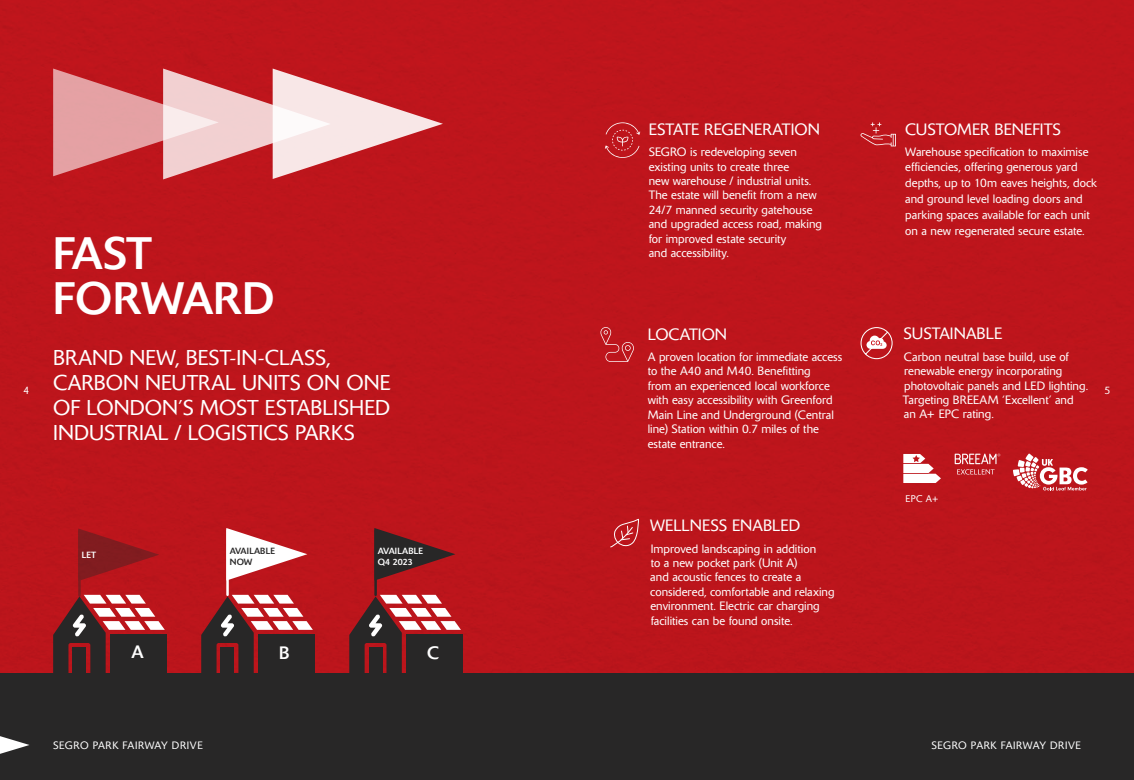
<style>
.page{position:relative;width:1134px;height:780px;background:#bd151c}
.page>*{position:absolute;margin:0;border:0;box-sizing:border-box;transform-origin:0 0}
.t1{font:45px/45px "Delta BQ";color:#fff}
.t2{font:300 21.25px/25px "Delta BQ";color:#fff}
.t3{font:17.75px "Delta BQ";color:#fff}
.t4{font:300 16.25px "Delta BQ";letter-spacing:.005em;color:#fff}
.t5{font:300 12px/14.4px "Delta BQ";letter-spacing:.005em;color:#fff}
.t6{font:300 10.62px "Delta BQ";letter-spacing:.055em;color:#fff}
.t7{font:300 9.62px "Delta BQ";color:#fff}
.t8{font:8.88px/10.8px "Delta BQ";color:#fff}
.t9{font:8.88px/10.8px "Delta BQ";color:#282727}
</style>
<div class="page">
<svg style="left:78px;top:528px;width:81px;height:53px"></svg>
<hr style="left:78px;top:530px;width:3px;height:65px;background:#282727">
<div style="left:0;top:673px;width:1134px;height:107px;background:#282727"></div>
<svg style="left:53px;top:69px;width:390px;height:110px"></svg>
<svg style="left:605px;top:122px;width:35px;height:36px"></svg>
<svg style="left:600px;top:327px;width:34px;height:35px"></svg>
<svg style="left:860px;top:122px;width:36px;height:24px"></svg>
<svg style="left:955px;top:453px;width:45px;height:21px"></svg>
<svg style="left:860px;top:327px;width:33px;height:32px"></svg>
<svg style="left:903px;top:454px;width:38px;height:29px"></svg>
<svg style="left:1013px;top:453px;width:75px;height:37px"></svg>
<svg style="left:610px;top:518px;width:29px;height:30px"></svg>
<svg style="left:226px;top:528px;width:81px;height:52px"></svg>
<hr style="left:226px;top:530px;width:3px;height:64px;background:#fff">
<svg style="left:374px;top:528px;width:81px;height:52px"></svg>
<hr style="left:374px;top:530px;width:3px;height:64px;background:#282727">
<div style="left:110px;top:634px;width:57px;height:39px;background:#282727"></div>
<svg style="left:53px;top:594px;width:112px;height:79px"></svg>
<div style="left:258px;top:634px;width:57px;height:39px;background:#282727"></div>
<svg style="left:201px;top:594px;width:112px;height:79px"></svg>
<div style="left:406px;top:634px;width:57px;height:39px;background:#282727"></div>
<svg style="left:349px;top:594px;width:112px;height:79px"></svg>
<svg style="left:0;top:736px;width:29px;height:17px"></svg>
<h1 class="t1" style="left:53px;top:231px;width:223px">FAST<br>FORWARD</h1>
<h3 class="t4" style="left:649px;top:119px;width:173px">ESTATE REGENERATION</h3>
<p class="t5" style="left:649px;top:145px;width:175px">SEGRO is redeveloping seven existing units to create three<br>new warehouse / industrial units.<br>The estate will benefit from a new<br>24/7 manned security gatehouse and upgraded access road, making for improved estate security<br>and accessibility.</p>
<h3 class="t4" style="left:905px;top:119px;width:157px">CUSTOMER BENEFITS</h3>
<p class="t5" style="left:905px;top:145px;width:185px">Warehouse specification to maximise efficiencies, offering generous yard</p>
<p class="t5" style="left:905px;top:174px;width:193px;line-height:16.1px">depths, up to 10m eaves heights, dock and ground level loading doors and parking spaces available for each unit on a new regenerated secure estate.</p>
<h3 class="t4" style="left:904px;top:324px;width:100px">SUSTAINABLE</h3>
<p class="t5" style="left:903px;top:349px;width:187px">Carbon neutral base build, use of renewable energy incorporating photovoltaic panels and LED lighting.<br>Targeting BREEAM ‘Excellent’ and an A+ EPC rating.</p>
<h3 class="t4" style="left:648px;top:324px;width:81px">LOCATION</h3>
<p class="t5" style="left:648px;top:350px;width:196px">A proven location for immediate access to the A40 and M40. Benefitting<br>from an experienced local workforce with easy accessibility with Greenford Main Line and Underground (Central line) Station within 0.7 miles of the estate entrance.</p>
<h2 class="t2" style="left:53px;top:345px;width:339px">BRAND NEW, BEST-IN-CLASS,<br>CARBON NEUTRAL UNITS ON ONE<br>OF LONDON’S MOST ESTABLISHED<br>INDUSTRIAL / LOGISTICS PARKS</h2>
<p class="t6" style="left:24px;top:384px;width:7px">4</p>
<p class="t6" style="left:1104px;top:384px;width:7px">5</p>
<p class="t8" style="left:82px;top:549px;width:16px">LET</p>
<p class="t9" style="left:230px;top:546px;width:47px">AVAILABLE<br>NOW</p>
<p class="t8" style="left:378px;top:546px;width:47px">AVAILABLE<br>Q4 2023</p>
<h3 class="t3" style="left:131px;top:641px;width:14px">A</h3>
<h3 class="t3" style="left:279px;top:642px;width:12px">B</h3>
<h3 class="t3" style="left:427px;top:642px;width:13px">C</h3>
<h3 class="t4" style="left:650px;top:515px;width:151px">WELLNESS ENABLED</h3>
<p class="t5" style="left:650px;top:541px;width:186px">Improved landscaping in addition<br>to a new pocket park (Unit A)<br>and acoustic fences to create a considered, comfortable and relaxing environment. Electric car charging facilities can be found onsite.</p>
<p class="t7" style="left:905px;top:493px;width:35px">EPC A+</p>
<p class="t6" style="left:53px;top:739px;width:151px">SEGRO PARK FAIRWAY DRIVE</p>
<p class="t6" style="left:931px;top:739px;width:151px">SEGRO PARK FAIRWAY DRIVE</p>
</div>
